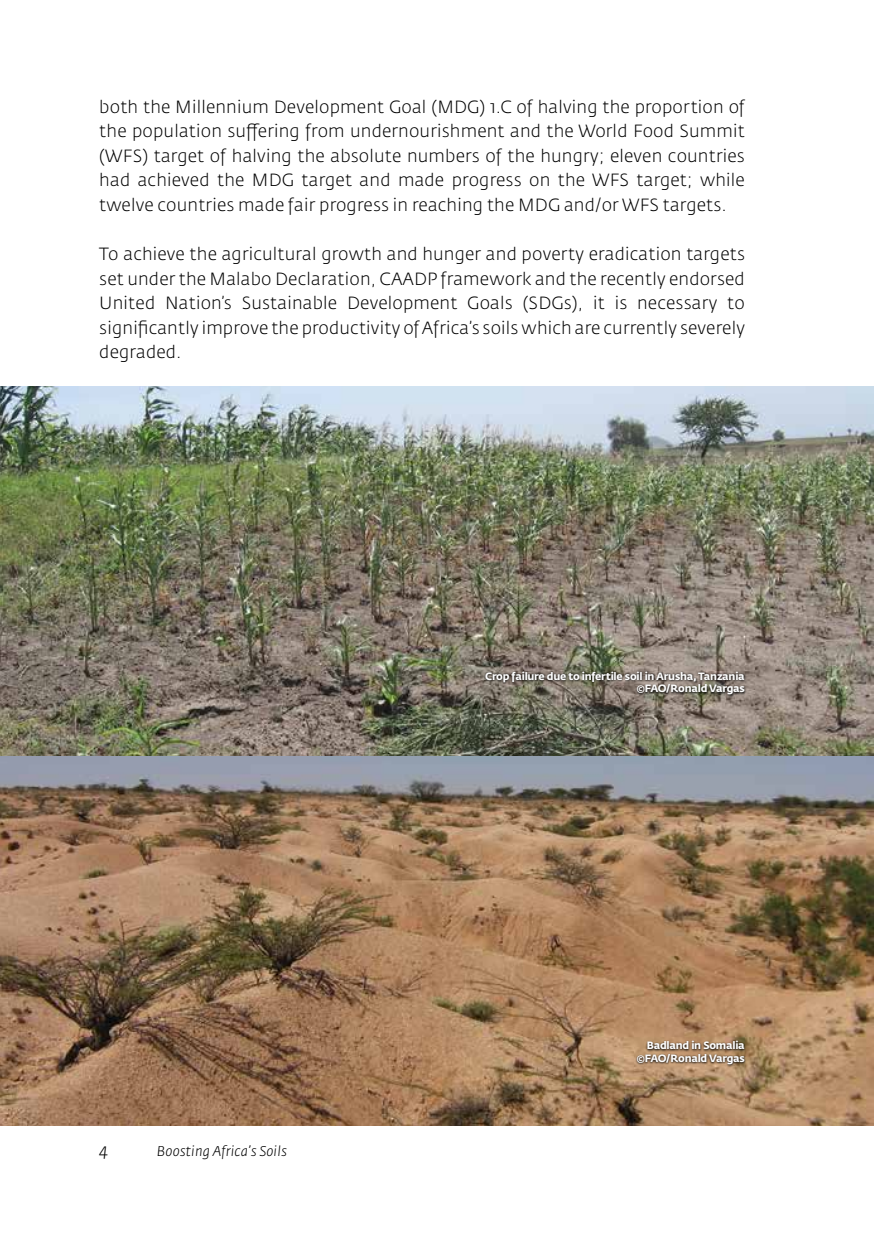
<style>
.page{position:relative;width:874px;height:1241px;background:#fff}
.page>*{position:absolute;margin:0;border:0;box-sizing:border-box;transform-origin:0 0}
.t1{font:300 17.5px/24.5px "Fedra Sans Std";letter-spacing:.01em;color:#000;text-align:justify}
.t2{font:italic 300 17.5px "Fedra Sans Std";color:#000}
.t3{font:italic 300 14px "Fedra Sans Std";letter-spacing:.01em;color:#000}
.t4{font:700 10.5px/12.6px "Fedra Sans Std";letter-spacing:-.025em;color:#fff;text-align:right}
</style>
<div class="page">
<img style="left:0;top:386px;width:873px;height:739px">
<svg style="left:483px;top:669px;width:263px;height:28px;background:#6c655a"></svg>
<svg style="left:634px;top:1039px;width:112px;height:27px;background:#876a4d"></svg>
<p class="t1" style="left:99px;top:94px;width:646px">both the Millennium Development Goal (MDG) 1.C of halving the proportion of the population suffering from undernourishment and the World Food Summit (WFS) target of halving the absolute numbers of the hungry; eleven countries had achieved the MDG target and made progress on the WFS target; while twelve countries made fair progress in reaching the MDG and/or WFS targets.</p>
<p class="t1" style="left:99px;top:241px;width:646px">To achieve the agricultural growth and hunger and poverty eradication targets set under the Malabo Declaration, CAADP framework and the recently endorsed United Nation’s Sustainable Development Goals (SDGs), it is necessary to significantly improve the productivity of Africa’s soils which are currently severely degraded.</p>
<p class="t4" style="left:485px;top:669px;width:261px">Crop failure due to infertile soil in Arusha, Tanzania ©FAO/Ronald Vargas</p>
<p class="t2" style="left:99px;top:1138px;width:11px">4</p>
<p class="t3" style="left:157px;top:1141px;width:132px">Boosting Africa’s Soils</p>
<p class="t4" style="left:636px;top:1038px;width:110px">Badland in Somalia ©FAO/Ronald Vargas</p>
</div>
